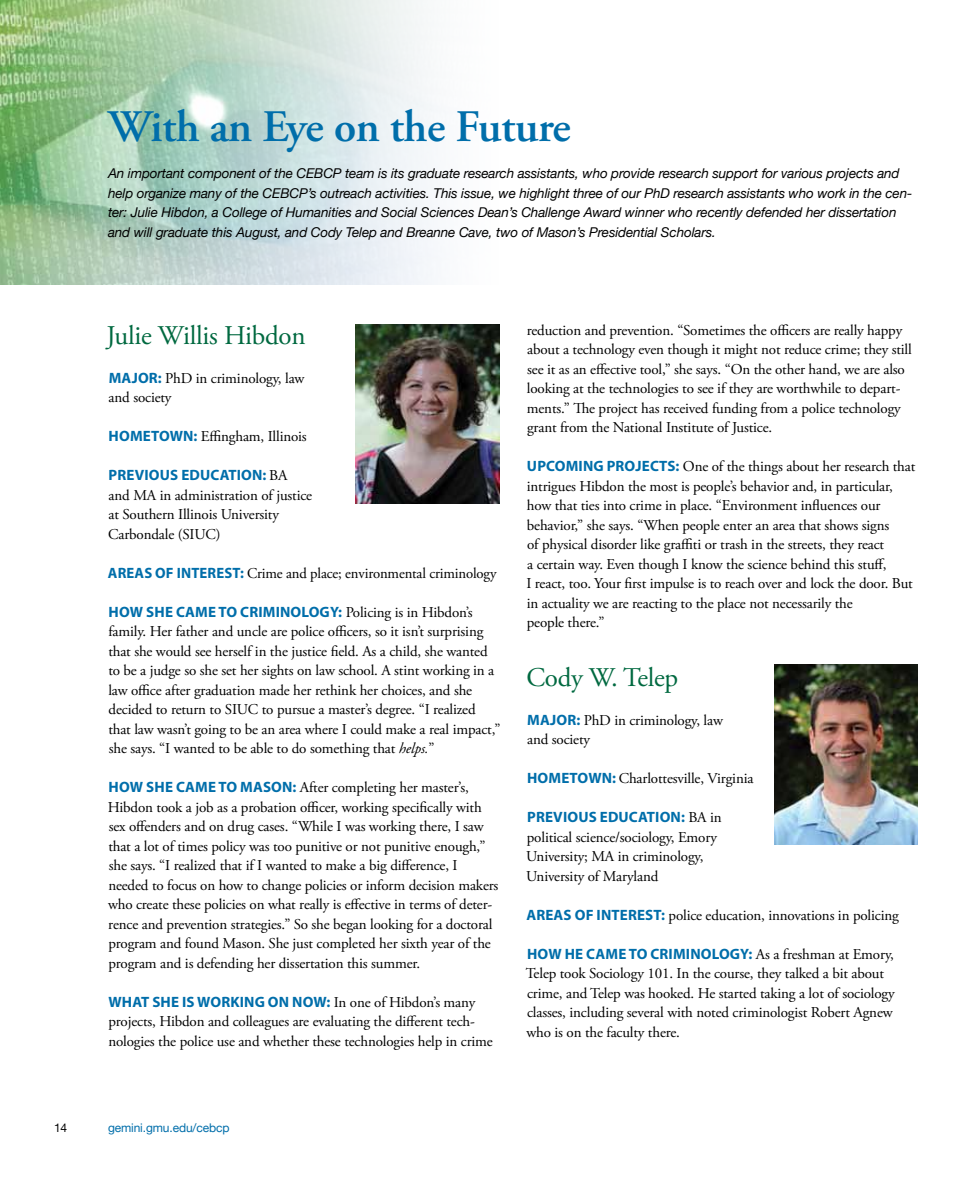
<style>
.page{position:relative;width:972px;height:1188px;background:#fff}
.page>*{position:absolute;margin:0;border:0;box-sizing:border-box;transform-origin:0 0}
.t1{font:600 45px "Adobe Garamond Pro";letter-spacing:-.01em;color:#006eaa}
.t2{font:27px "Adobe Garamond Pro";letter-spacing:-.01em;color:#006940}
.t3{font:15px/19.5px "Adobe Garamond Pro";letter-spacing:-.01em;color:#000}
.t4{font:700 15px "Myriad Pro";letter-spacing:.01em;color:#006eaa}
.t5{font:italic 13.5px/19.5px "Helvetica Neue";letter-spacing:-.01em;color:#000}
.t6{font:12px "Helvetica Neue";letter-spacing:-.01em;color:#006eaa}
.t7{font:12px "Helvetica Neue";color:#000}
.s1{font-family:"Myriad Pro";font-weight:700;color:#006eaa}
.s2{font-family:"Adobe Garamond Pro";font-weight:400;color:#000}
.s3{font-style:italic}
</style>
<div class="page">
<img style="left:0;top:0;width:434px;height:285px">
<img style="left:356px;top:324px;width:144px;height:180px">
<img style="left:774px;top:664px;width:144px;height:180px">
<h1 class="t1" style="left:108px;top:100px;width:464px">With an Eye on the Future</h1>
<p class="t5" style="left:108px;top:163px;width:806px">An important component of the CEBCP team is its graduate research assistants, who provide research support for various projects and help organize many of the CEBCP’s outreach activities. This issue, we highlight three of our PhD research assistants who work in the cen&shy;ter: Julie Hibdon, a College of Humanities and Social Sciences Dean’s Challenge Award winner who recently defended her dissertation and will graduate this August, and Cody Telep and Breanne Cave, two of Mason’s Presidential Scholars.</p>
<h2 class="t2" style="left:106px;top:319px;width:201px">Julie Willis Hibdon</h2>
<p class="t3" style="left:109px;top:369px;width:197px"><span class="s1">MAJOR:</span> PhD in criminology, law and society</p>
<p class="t3" style="left:109px;top:427px;width:200px"><span class="s1">HOMETOWN:</span> Effingham, Illinois</p>
<p class="t4" style="left:109px;top:465px;width:180px">PREVIOUS EDUCATION: <span class="s2">BA</span></p>
<p class="t3" style="left:108px;top:486px;width:206px">and MA in administration of justice at Southern Illinois University<br>Carbondale (SIUC)</p>
<p class="t3" style="left:108px;top:564px;width:390px"><span class="s1">AREAS OF INTEREST:</span> Crime and place; environmental criminology</p>
<p class="t4" style="left:109px;top:602px;width:366px">HOW SH E CAME TO CRIMINOLOGY: <span class="s2">Policing is in Hibdon’s</span></p>
<p class="t3" style="left:108px;top:622px;width:394px">family. Her father and uncle are police officers, so it isn’t surprising that she would see herself in the justice field. As a child, she wanted to be a judge so she set her sights on law school. A stint working in a law office after graduation made her rethink her choices, and she decided to return to SIUC to pursue a master’s degree. “I realized that law wasn’t going to be an area where I could make a real impact,” she says. “I wanted to be able to do something that <span class="s3">helps.</span>”</p>
<p class="t3" style="left:108px;top:778px;width:392px"><span class="s1">HOW SH E CAME TO MASON:</span> After completing her master’s, Hibdon took a job as a probation officer, working specifically with sex offenders and on drug cases. “While I was working there, I saw that a lot of times policy was too punitive or not punitive enough,” she says. “I realized that if I wanted to make a big difference, I needed to focus on how to change policies or inform decision makers who create these policies on what really is effective in terms of deter&shy;rence and prevention strategies.” So she began looking for a doctoral program and found Mason. She just completed her sixth year of the program and is defending her dissertation this summer.</p>
<p class="t4" style="left:108px;top:992px;width:369px">WH AT SH E IS WORKING ON NOW: <span class="s2">In one of Hibdon’s many</span></p>
<p class="t3" style="left:108px;top:1012px;width:386px">projects, Hibdon and colleagues are evaluating the different tech&shy;nologies the police use and whether these technologies help in crime</p>
<p class="t3" style="left:527px;top:321px;width:387px">reduction and prevention. “Sometimes the officers are really happy about a technology even though it might not reduce crime; they still see it as an effective tool,” she says. “On the other hand, we are also looking at the technologies to see if they are worthwhile to depart&shy;ments.” The project has received funding from a police technology grant from the National Institute of Justice.</p>
<p class="t3" style="left:526px;top:457px;width:390px"><span class="s1">UP COMING PROJECTS:</span> One of the things about her research that intrigues Hibdon the most is people’s behavior and, in particular, how that ties into crime in place. “Environment influences our behavior,” she says. “When people enter an area that shows signs<br>of physical disorder like graffiti or trash in the streets, they react<br>a certain way. Even though I know the science behind this stuff,<br>I react, too. Your first impulse is to reach over and lock the door. But in actuality we are reacting to the place not necessarily the<br>people there.”</p>
<h2 class="t2" style="left:526px;top:661px;width:153px">Cody W. Telep</h2>
<p class="t3" style="left:527px;top:711px;width:197px"><span class="s1">MAJOR:</span> PhD in criminology, law and society</p>
<p class="t3" style="left:527px;top:769px;width:228px"><span class="s1">HOMETOWN:</span> Charlottesville, Virginia</p>
<p class="t4" style="left:527px;top:808px;width:196px">PREVIOUS EDUCATION: <span class="s2">BA in</span></p>
<p class="t3" style="left:526px;top:828px;width:192px">political science/sociology, Emory<br>University; MA in criminology,<br>University of Maryland</p>
<p class="t3" style="left:526px;top:906px;width:374px"><span class="s1">AREAS OF INTEREST:</span> police education, innovations in policing</p>
<p class="t4" style="left:527px;top:944px;width:368px">HOW HE CAME TO CRIMINOLOGY: <span class="s2">As a freshman at Emory,</span></p>
<p class="t3" style="left:526px;top:964px;width:370px">Telep took Sociology 101. In the course, they talked a bit about crime, and Telep was hooked. He started taking a lot of sociology classes, including several with noted criminologist Robert Agnew who is on the faculty there.</p>
<p class="t7" style="left:54px;top:1121px;width:15px">14</p>
<p class="t6" style="left:108px;top:1121px;width:123px">gemini.gmu.edu/cebcp</p>
</div>
